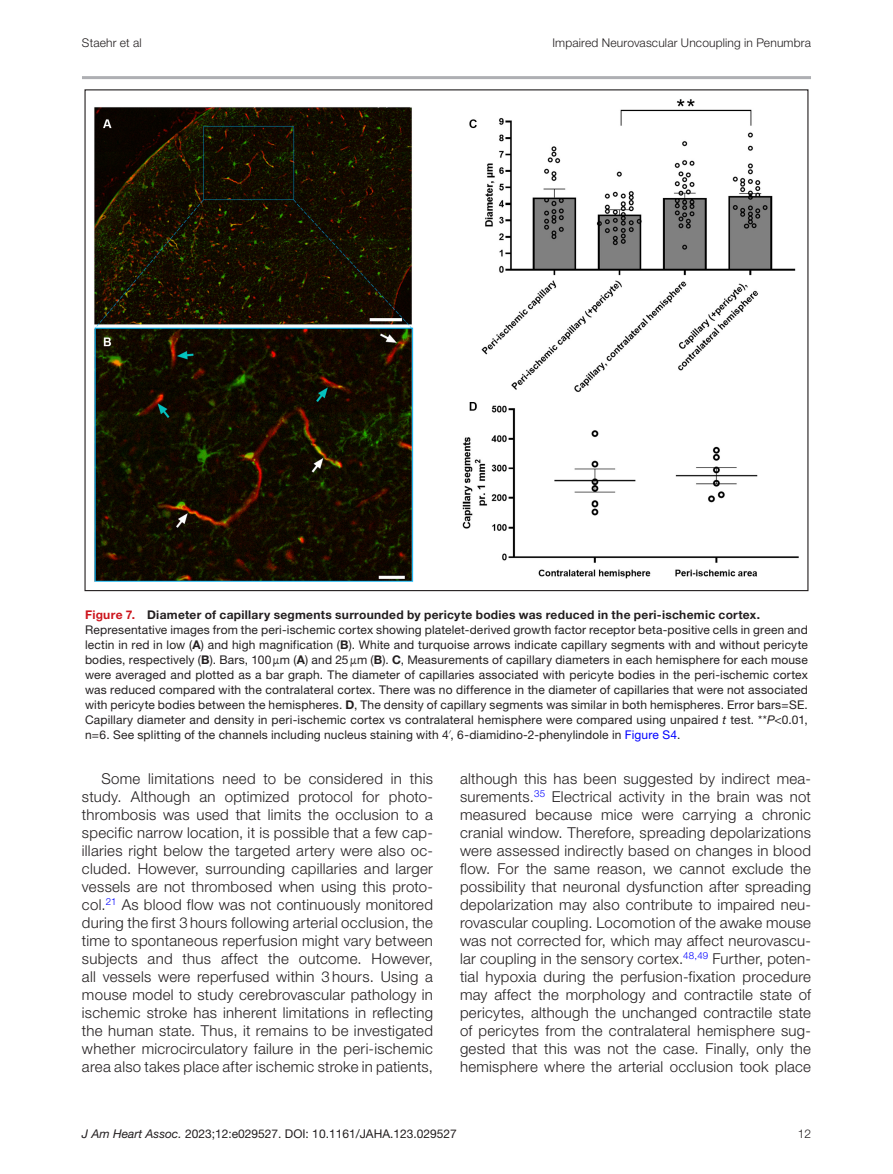
<style>
.page{position:relative;width:893px;height:1174px;background:#fff}
.page>*{position:absolute;margin:0;border:0;box-sizing:border-box;transform-origin:0 0}
.t1{font:300 15px/18px "Helvetica Neue LT Std";letter-spacing:.02em;color:#231f20;text-align:justify}
.t2{font:12px/15px "Helvetica Neue LT Std";letter-spacing:.015em;color:#231f20}
.t3{font:300 12px "Helvetica Neue LT Std";letter-spacing:.015em;color:#231f20}
.s1{font-weight:700;color:#cd151d}
.s2{font-weight:700}
.s3{font-family:"STIX Two Text"}
.s4{font-style:italic}
.s5{font-family:"Noto Sans";font-weight:300}
.s6{color:#00f}
</style>
<div class="page">
<img style="left:94px;top:99px;width:705px;height:483px">
<hr style="left:82px;top:76px;width:729px;height:3px;background:#aeafb3">
<p class="t3" style="left:82px;top:35px;width:61px">Staehr et al</p>
<p class="t3" style="left:552px;top:35px;width:260px">Impaired Neurovascular Uncoupling in Penumbra</p>
<p class="t2" style="left:85px;top:607px;width:724px"><span class="s1">Figure 7.</span> <span class="s2">Diameter of capillary segments surrounded by pericyte bodies was reduced in the peri-ischemic cortex.<br></span>Representative images from the peri-ischemic cortex showing platelet-derived growth factor receptor beta-positive cells in green and lectin in red in low (<span class="s2">A</span>) and high magnification (<span class="s2">B</span>). White and turquoise arrows indicate capillary segments with and without pericyte bodies, respectively (<span class="s2">B</span>). Bars, 100<span class="s3">μ</span>m (<span class="s2">A</span>) and 25<span class="s3">μ</span>m (<span class="s2">B</span>). <span class="s2">C</span>, Measurements of capillary diameters in each hemisphere for each mouse were averaged and plotted as a bar graph. The diameter of capillaries associated with pericyte bodies in the peri-ischemic cortex was reduced compared with the contralateral cortex. There was no difference in the diameter of capillaries that were not associated with pericyte bodies between the hemispheres. <span class="s2">D</span>, The density of capillary segments was similar in both hemispheres. Error bars=SE.<br>Capillary diameter and density in peri-ischemic cortex vs contralateral hemisphere were compared using unpaired <span class="s4">t</span> test. **<span class="s4">P</span>&lt;0.01, n=6. See splitting of the channels including nucleus staining with 4<span class="s5">′</span>, 6-diamidino-2-phenylindole in <span class="s6">Figure S4</span>.</p>
<p class="t1" style="left:82px;top:769px;width:353px;text-indent:20px">Some limitations need to be considered in this study. Although an optimized protocol for photo&shy;thrombosis was used that limits the occlusion to a specific narrow location, it is possible that a few cap&shy;illaries right below the targeted artery were also oc&shy;cluded. However, surrounding capillaries and larger vessels are not thrombosed when using this proto&shy;col.<sup>21</sup> As blood flow was not continuously monitored during the first 3 hours following arterial occlusion, the time to spontaneous reperfusion might vary between subjects and thus affect the outcome. However, all vessels were reperfused within 3 hours. Using a mouse model to study cerebrovascular pathology in ischemic stroke has inherent limitations in reflecting the human state. Thus, it remains to be investigated whether microcirculatory failure in the peri-ischemic area also takes place after ischemic stroke in patients,</p>
<p class="t1" style="left:460px;top:769px;width:353px">although this has been suggested by indirect mea&shy;surements.<sup>35</sup> Electrical activity in the brain was not measured because mice were carrying a chronic cranial window. Therefore, spreading depolarizations were assessed indirectly based on changes in blood flow. For the same reason, we cannot exclude the possibility that neuronal dysfunction after spreading depolarization may also contribute to impaired neu&shy;rovascular coupling. Locomotion of the awake mouse was not corrected for, which may affect neurovascu&shy;lar coupling in the sensory cortex.<sup>48,49</sup> Further, poten&shy;tial hypoxia during the perfusion-fixation procedure may affect the morphology and contractile state of pericytes, although the unchanged contractile state of pericytes from the contralateral hemisphere sug&shy;gested that this was not the case. Finally, only the hemisphere where the arterial occlusion took place</p>
<p class="t2" style="left:82px;top:1126px;width:376px"><span class="s4">J Am Heart Assoc.</span> 2023;12:e029527. DOI: 10.1161/JAHA.123.029527</p>
<p class="t3" style="left:798px;top:1126px;width:15px">12</p>
</div>
